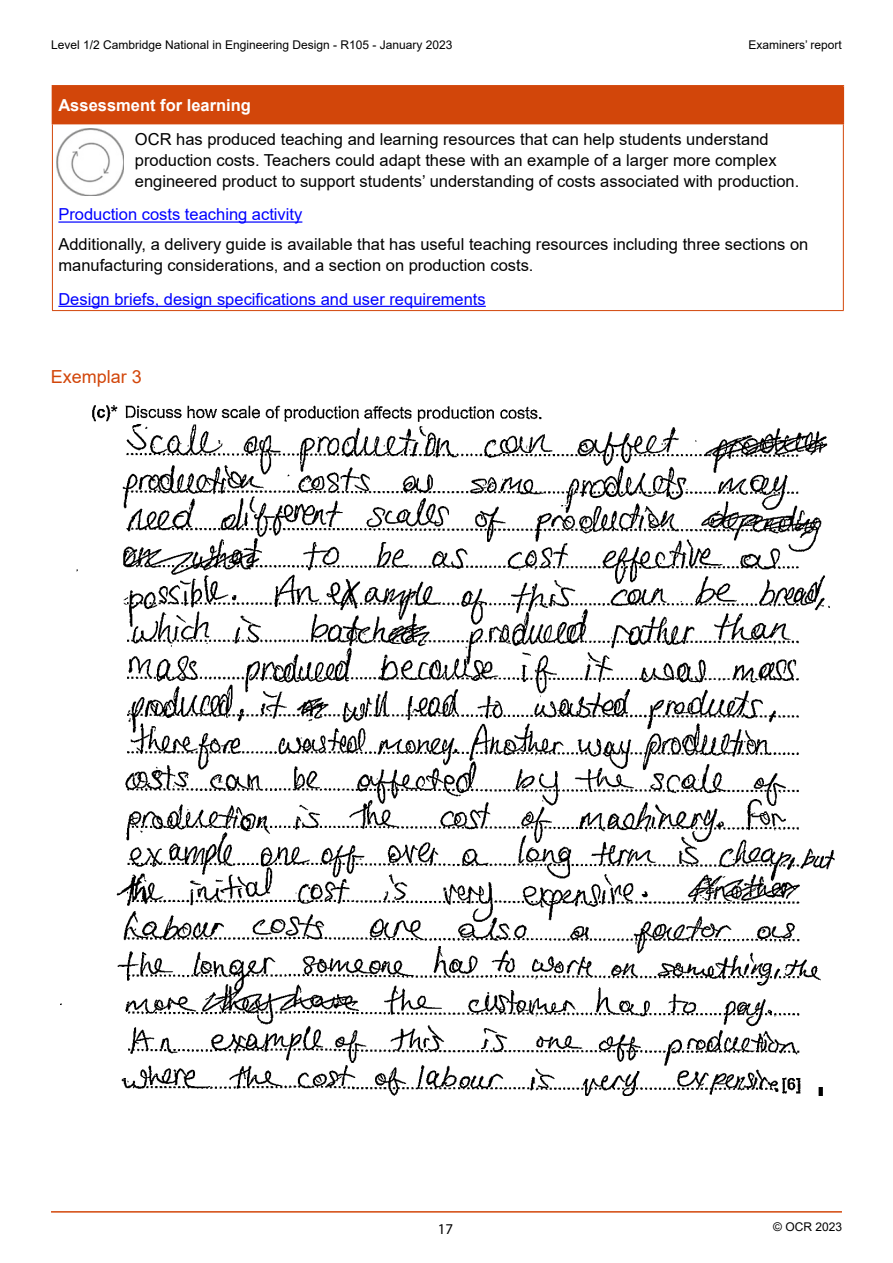
<style>
.page{position:relative;width:893px;height:1263px;background:#fff}
.page>*{position:absolute;margin:0;border:0;box-sizing:border-box;transform-origin:0 0}
.Heading_3{font:18px "Arial";color:#d2460a}
.t1{font:16.5px/21px "Arial";color:#000}
.t2{font:16.5px "Arial";color:#00f}
.Table_header_row{font:700 16.5px "Arial";color:#fff}
.t3{font:15px "Myriad Pro";color:#000}
.t4{font:12px "Arial";color:#000}
</style>
<div class="page">
<hr style="left:51px;top:1211px;width:791px;height:1px;background:#d2460a">
<img style="left:60px;top:405px;width:775px;height:690px">
<div style="left:814px;top:1044px;width:21px;height:42px;background:#fff"></div>
<div style="left:52px;top:86px;width:791px;height:38px;background:#d2460a"></div>
<hr style="left:52px;top:85px;width:792px;height:2px;background:#d2460a">
<hr style="left:843px;top:87px;width:1px;height:36px;background:#d2460a">
<hr style="left:52px;top:123px;width:792px;height:1px;background:#d2460a">
<hr style="left:52px;top:124px;width:1px;height:186px;background:#d2460a">
<hr style="left:843px;top:124px;width:1px;height:186px;background:#d2460a">
<hr style="left:52px;top:310px;width:792px;height:1px;background:#d2460a">
<hr style="left:58px;top:221px;width:244px;height:2px;background:#00f">
<hr style="left:58px;top:306px;width:428px;height:1px;background:#00f">
<img style="left:57px;top:129px;width:67px;height:67px">
<p class="t4" style="left:51px;top:36px;width:403px">Level 1/2 Cambridge National in Engineering Design - R105 - January 2023</p>
<p class="t4" style="left:748px;top:36px;width:95px">Examiners’ report</p>
<p class="Table_header_row" style="left:58px;top:93px;width:194px">Assessment for learning</p>
<p class="t1" style="left:135px;top:128px;width:666px">OCR has produced teaching and learning resources that can help students understand production costs. Teachers could adapt these with an example of a larger more complex engineered product to support students’ understanding of costs associated with production.</p>
<p class="t2" style="left:58px;top:203px;width:245px">Production costs teaching activity</p>
<p class="t1" style="left:58px;top:233px;width:751px">Additionally, a delivery guide is available that has useful teaching resources including three sections on manufacturing considerations, and a section on production costs.</p>
<p class="t2" style="left:58px;top:287px;width:429px">Design briefs, design specifications and user requirements</p>
<p class="Heading_3" style="left:51px;top:364px;width:93px">Exemplar 3</p>
<p class="t3" style="left:438px;top:1219px;width:17px">17</p>
<p class="t4" style="left:773px;top:1219px;width:70px">© OCR 2023</p>
</div>
